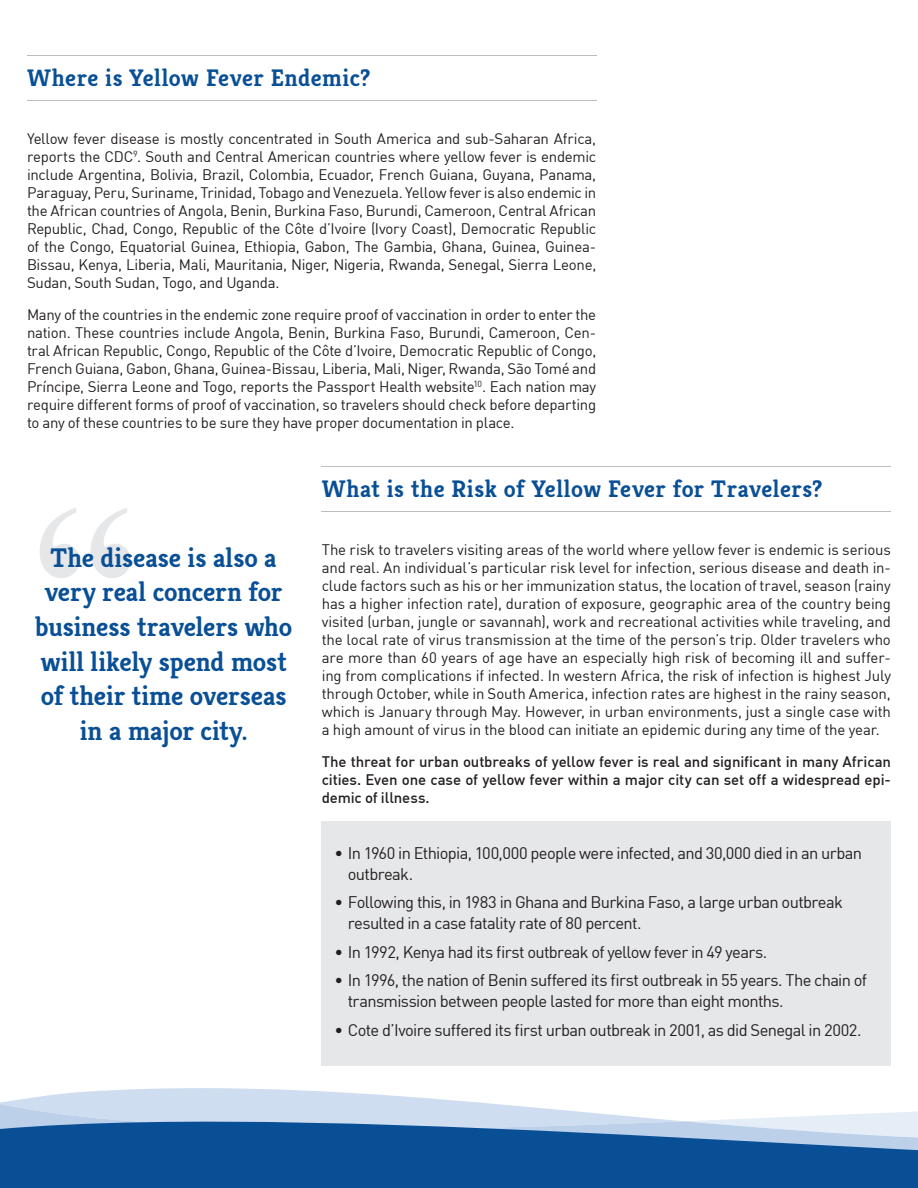
<style>
.page{position:relative;width:918px;height:1188px;background:#fff}
.page>*{position:absolute;margin:0;border:0;box-sizing:border-box;transform-origin:0 0}
.t1{font:700 216.9px "Times New Roman";color:#e6e7e9}
.t2{font:700 27px/34.5px "Kreon";letter-spacing:-.005em;color:#094f96;text-align:center}
.t3{font:700 24px "Kreon";letter-spacing:.02em;color:#094f96}
.t4{font:16.5px/21px "DIN";letter-spacing:-.04em;color:#231f20}
.t5{font:15px/18px "DIN";letter-spacing:-.015em;color:#231f20;text-align:justify}
.t6{font:500 15px/18px "DIN";letter-spacing:-.01em;color:#231f20;text-align:justify}
</style>
<div class="page">
<hr style="left:27px;top:55px;width:569px;height:1px;background:#bcbdc0">
<hr style="left:322px;top:466px;width:569px;height:1px;background:#bcbdc0">
<hr style="left:27px;top:100px;width:569px;height:1px;background:#bcbdc0">
<hr style="left:322px;top:512px;width:569px;height:1px;background:#bcbdc0">
<svg style="left:25px;top:1088px;width:409px;height:11px"></svg>
<svg style="left:0;top:1099px;width:918px;height:89px;background:#5384b7"></svg>
<div style="left:322px;top:821px;width:569px;height:244px;background:#e6e7e9"></div>
<h3 class="t3" style="left:27px;top:62px;width:345px">Where is Yellow Fever Endemic?</h3>
<p class="t5" style="left:27px;top:130px;width:571px">Yellow fever disease is mostly concentrated in South America and sub-Saharan Africa, reports the CDC<sup>9</sup>. South and Central American countries where yellow fever is endemic include Argentina, Bolivia, Brazil, Colombia, Ecuador, French Guiana, Guyana, Panama, Paraguay, Peru, Suriname, Trinidad, Tobago and Venezuela. Yellow fever is also endemic in the African countries of Angola, Benin, Burkina Faso, Burundi, Cameroon, Central African Republic, Chad, Congo, Republic of the Côte d’Ivoire (Ivory Coast), Democratic Republic of the Congo, Equatorial Guinea, Ethiopia, Gabon, The Gambia, Ghana, Guinea, Guinea-Bissau, Kenya, Liberia, Mali, Mauritania, Niger, Nigeria, Rwanda, Senegal, Sierra Leone, Sudan, South Sudan, Togo, and Uganda.</p>
<p class="t5" style="left:27px;top:305px;width:571px">Many of the countries in the endemic zone require proof of vaccination in order to enter the nation. These countries include Angola, Benin, Burkina Faso, Burundi, Cameroon, Cen&shy;tral African Republic, Congo, Republic of the Côte d’Ivoire, Democratic Republic of Congo, French Guiana, Gabon, Ghana, Guinea-Bissau, Liberia, Mali, Niger, Rwanda, São Tomé and Príncipe, Sierra Leone and Togo, reports the Passport Health website<sup>10</sup>. Each nation may require different forms of proof of vaccination, so travelers should check before departing to any of these countries to be sure they have proper documentation in place.</p>
<h1 class="t1" style="left:31px;top:432px;width:110px">“</h1>
<h2 class="t2" style="left:35px;top:540px;width:258px">The disease is also a very real concern for business travelers who will likely spend most of their time overseas in a major city.</h2>
<h3 class="t3" style="left:322px;top:473px;width:502px">What is the Risk of Yellow Fever for Travelers?</h3>
<p class="t5" style="left:322px;top:541px;width:571px">The risk to travelers visiting areas of the world where yellow fever is endemic is serious and real. An individual’s particular risk level for infection, serious disease and death in&shy;clude factors such as his or her immunization status, the location of travel, season (rainy has a higher infection rate), duration of exposure, geographic area of the country being visited (urban, jungle or savannah), work and recreational activities while traveling, and the local rate of virus transmission at the time of the person’s trip. Older travelers who are more than 60 years of age have an especially high risk of becoming ill and suffer&shy;ing from complications if infected. In western Africa, the risk of infection is highest July through October, while in South America, infection rates are highest in the rainy season, which is January through May. However, in urban environments, just a single case with a high amount of virus in the blood can initiate an epidemic during any time of the year.</p>
<p class="t6" style="left:322px;top:752px;width:571px">The threat for urban outbreaks of yellow fever is real and significant in many African cities. Even one case of yellow fever within a major city can set off a widespread epi&shy;demic of illness.</p>
<p class="t4" style="left:348px;top:842px;width:516px;text-indent:-13px">• In 1960 in Ethiopia, 100,000 people were infected, and 30,000 died in an urban outbreak.</p>
<p class="t4" style="left:348px;top:892px;width:497px;text-indent:-13px">• Following this, in 1983 in Ghana and Burkina Faso, a large urban outbreak resulted in a case fatality rate of 80 percent.</p>
<p class="t4" style="left:334px;top:941px;width:434px">• In 1992, Kenya had its first outbreak of yellow fever in 49 years.</p>
<p class="t4" style="left:348px;top:970px;width:521px;text-indent:-13px">• In 1996, the nation of Benin suffered its first outbreak in 55 years. The chain of transmission between people lasted for more than eight months.</p>
<p class="t4" style="left:334px;top:1019px;width:529px">• Cote d’Ivoire suffered its first urban outbreak in 2001, as did Senegal in 2002.</p>
</div>
